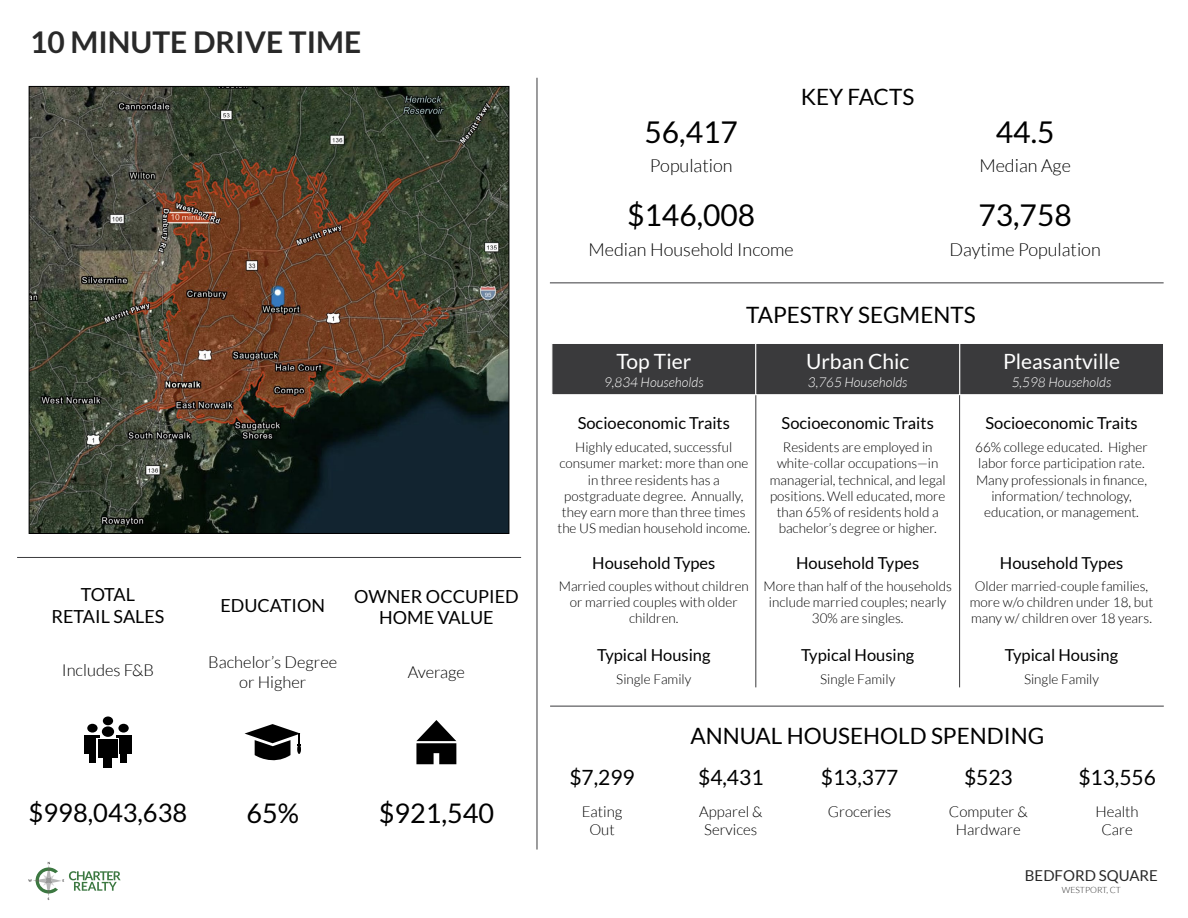
<style>
.page{position:relative;width:1188px;height:918px;background:#fff}
.page>*{position:absolute;margin:0;border:0;box-sizing:border-box;transform-origin:0 0}
.t1{font:30px "Lato";color:#000}
.t2{font:700 30px "Lato";color:#292929}
.t3{font:27px "Lato";color:#000}
.t4{font:25.5px "Lato";color:#000}
.t5{font:22.5px "Lato";color:#000}
.t6{font:21px "Lato";color:#000}
.t7{font:21px "Lato";color:#fff}
.t8{font:300 18px "Lato";color:#000}
.t9{font:18px/21.6px "Lato";color:#000;text-align:center}
.t10{font:16.5px "Lato";color:#000}
.t11{font:300 16.5px/19.8px "Lato";color:#000;text-align:center}
.t12{font:300 15px/18px "Lato";color:#000;text-align:center}
.t13{font:15px "Lato";color:#292929}
.t14{font:300 13.5px/16.2px "Lato";color:#000;text-align:center}
.t15{font:italic 300 13.5px "Lato";color:#fff}
.t16{font:300 8.7px "Lato";color:#292929}
</style>
<div class="page">
<hr style="left:537px;top:78px;width:1px;height:772px;background:#3a3a3c">
<hr style="left:550px;top:283px;width:614px;height:1px;background:#3a3a3c">
<hr style="left:550px;top:706px;width:614px;height:1px;background:#3a3a3c">
<div style="left:959px;top:343px;width:205px;height:52px;background:#3a3a3c;border:1px solid #fff"></div>
<hr style="left:756px;top:395px;width:1px;height:292px;background:#3a3a3c">
<hr style="left:959px;top:395px;width:1px;height:292px;background:#3a3a3c">
<hr style="left:17px;top:557px;width:504px;height:1px;background:#3a3a3c">
<div style="left:103px;top:716px;width:10px;height:9px;background:#000;border-radius:50%"></div>
<div style="left:118px;top:724px;width:11px;height:9px;background:#000;border-radius:50%"></div>
<div style="left:87px;top:724px;width:11px;height:9px;background:#000;border-radius:50%"></div>
<div style="left:85px;top:735px;width:15px;height:19px;background:#000"></div>
<div style="left:116px;top:735px;width:15px;height:19px;background:#000"></div>
<div style="left:89px;top:744px;width:7px;height:19px;background:#000"></div>
<div style="left:120px;top:744px;width:7px;height:19px;background:#000"></div>
<div style="left:102px;top:726px;width:12px;height:11px;background:#000;border-radius:50%"></div>
<div style="left:97px;top:738px;width:22px;height:20px;background:#fff"></div>
<div style="left:98px;top:739px;width:20px;height:19px;background:#000"></div>
<div style="left:104px;top:750px;width:8px;height:18px;background:#000"></div>
<svg style="left:245px;top:724px;width:56px;height:37px"></svg>
<svg style="left:416px;top:720px;width:40px;height:44px"></svg>
<img style="left:31px;top:88px;width:476px;height:444px">
<div style="left:552px;top:343px;width:204px;height:52px;background:#3a3a3c;border:1px solid #fff"></div>
<div style="left:756px;top:343px;width:204px;height:52px;background:#3a3a3c;border:1px solid #fff"></div>
<svg style="left:28px;top:862px;width:93px;height:38px"></svg>
<h1 class="t2" style="left:30px;top:25px;width:333px">10 MINUTE DRIVE TIME</h1>
<h3 class="t9" style="left:52px;top:584px;width:115px">TOTAL<br>RETAIL SALES</h3>
<p class="t11" style="left:62px;top:660px;width:94px">Includes F&amp;B</p>
<h3 class="t9" style="left:220px;top:595px;width:106px">EDUCATION</h3>
<h3 class="t9" style="left:354px;top:585px;width:166px">OWNER OCCUPIED<br>HOME VALUE</h3>
<p class="t11" style="left:208px;top:652px;width:131px">Bachelor’s Degree or Higher</p>
<p class="t11" style="left:408px;top:662px;width:59px">Average</p>
<h3 class="t4" style="left:29px;top:798px;width:160px">$998,043,638</h3>
<h2 class="t3" style="left:247px;top:798px;width:54px">65%</h2>
<h2 class="t3" style="left:379px;top:798px;width:117px">$921,540</h2>
<h3 class="t5" style="left:801px;top:84px;width:115px">KEY FACTS</h3>
<h1 class="t1" style="left:645px;top:116px;width:95px">56,417</h1>
<h1 class="t1" style="left:996px;top:116px;width:60px">44.5</h1>
<h3 class="t8" style="left:650px;top:156px;width:84px">Population</h3>
<h3 class="t8" style="left:979px;top:156px;width:93px">Median Age</h3>
<h1 class="t1" style="left:627px;top:198px;width:130px">$146,008</h1>
<h1 class="t1" style="left:978px;top:198px;width:95px">73,758</h1>
<h3 class="t8" style="left:589px;top:240px;width:207px">Median Household Income</h3>
<h3 class="t8" style="left:949px;top:240px;width:153px">Daytime Population</h3>
<h3 class="t5" style="left:746px;top:302px;width:231px">TAPESTRY SEGMENTS</h3>
<h3 class="t7" style="left:616px;top:349px;width:76px">Top Tier</h3>
<p class="t15" style="left:604px;top:375px;width:101px">9,834 Households</p>
<p class="t10" style="left:578px;top:414px;width:154px">Socioeconomic Traits</p>
<p class="t14" style="left:558px;top:439px;width:194px">Highly educated, successful consumer market: more than one in three residents has a postgraduate degree. Annually, they earn more than three times the US median household income.</p>
<h3 class="t7" style="left:806px;top:349px;width:105px">Urban Chic</h3>
<p class="t15" style="left:808px;top:375px;width:101px">3,765 Households</p>
<p class="t10" style="left:782px;top:414px;width:154px">Socioeconomic Traits</p>
<p class="t14" style="left:770px;top:439px;width:177px">Residents are employed in white-collar occupations—in managerial, technical, and legal positions. Well educated, more than 65% of residents hold a bachelor’s degree or higher.</p>
<h3 class="t7" style="left:1003px;top:349px;width:119px">Pleasantville</h3>
<p class="t15" style="left:1012px;top:375px;width:101px">5,598 Households</p>
<p class="t10" style="left:985px;top:414px;width:154px">Socioeconomic Traits</p>
<p class="t14" style="left:975px;top:439px;width:174px">66% college educated. Higher labor force participation rate.<br>Many professionals in finance, information/ technology, education, or management.</p>
<p class="t10" style="left:592px;top:554px;width:125px">Household Types</p>
<p class="t14" style="left:559px;top:578px;width:192px">Married couples without children or married couples with older children.</p>
<p class="t10" style="left:796px;top:554px;width:125px">Household Types</p>
<p class="t14" style="left:763px;top:578px;width:190px">More than half of the households include married couples; nearly<br>30% are singles.</p>
<p class="t10" style="left:1000px;top:554px;width:125px">Household Types</p>
<p class="t14" style="left:970px;top:578px;width:185px">Older married-couple families, more w/o children under 18, but many w/ children over 18 years.</p>
<p class="t10" style="left:597px;top:646px;width:115px">Typical Housing</p>
<p class="t10" style="left:801px;top:646px;width:115px">Typical Housing</p>
<p class="t10" style="left:1005px;top:646px;width:115px">Typical Housing</p>
<p class="t14" style="left:616px;top:671px;width:77px">Single Family</p>
<p class="t14" style="left:820px;top:671px;width:77px">Single Family</p>
<p class="t14" style="left:1024px;top:671px;width:77px">Single Family</p>
<h3 class="t5" style="left:691px;top:723px;width:355px">ANNUAL HOUSEHOLD SPENDING</h3>
<h3 class="t6" style="left:569px;top:766px;width:67px">$7,299</h3>
<h3 class="t6" style="left:698px;top:766px;width:67px">$4,431</h3>
<h3 class="t6" style="left:821px;top:766px;width:79px">$13,377</h3>
<h3 class="t6" style="left:964px;top:766px;width:50px">$523</h3>
<h3 class="t6" style="left:1078px;top:766px;width:79px">$13,556</h3>
<p class="t12" style="left:582px;top:803px;width:42px">Eating<br>Out</p>
<p class="t12" style="left:699px;top:803px;width:65px">Apparel &amp;<br>Services</p>
<p class="t12" style="left:828px;top:803px;width:65px">Groceries</p>
<p class="t12" style="left:949px;top:803px;width:80px">Computer &amp;<br>Hardware</p>
<p class="t12" style="left:1095px;top:803px;width:45px">Health<br>Care</p>
<p class="t13" style="left:1025px;top:867px;width:135px">BEDFORD SQUARE</p>
<p class="t16" style="left:1062px;top:885px;width:61px">WESTPORT, CT</p>
</div>
